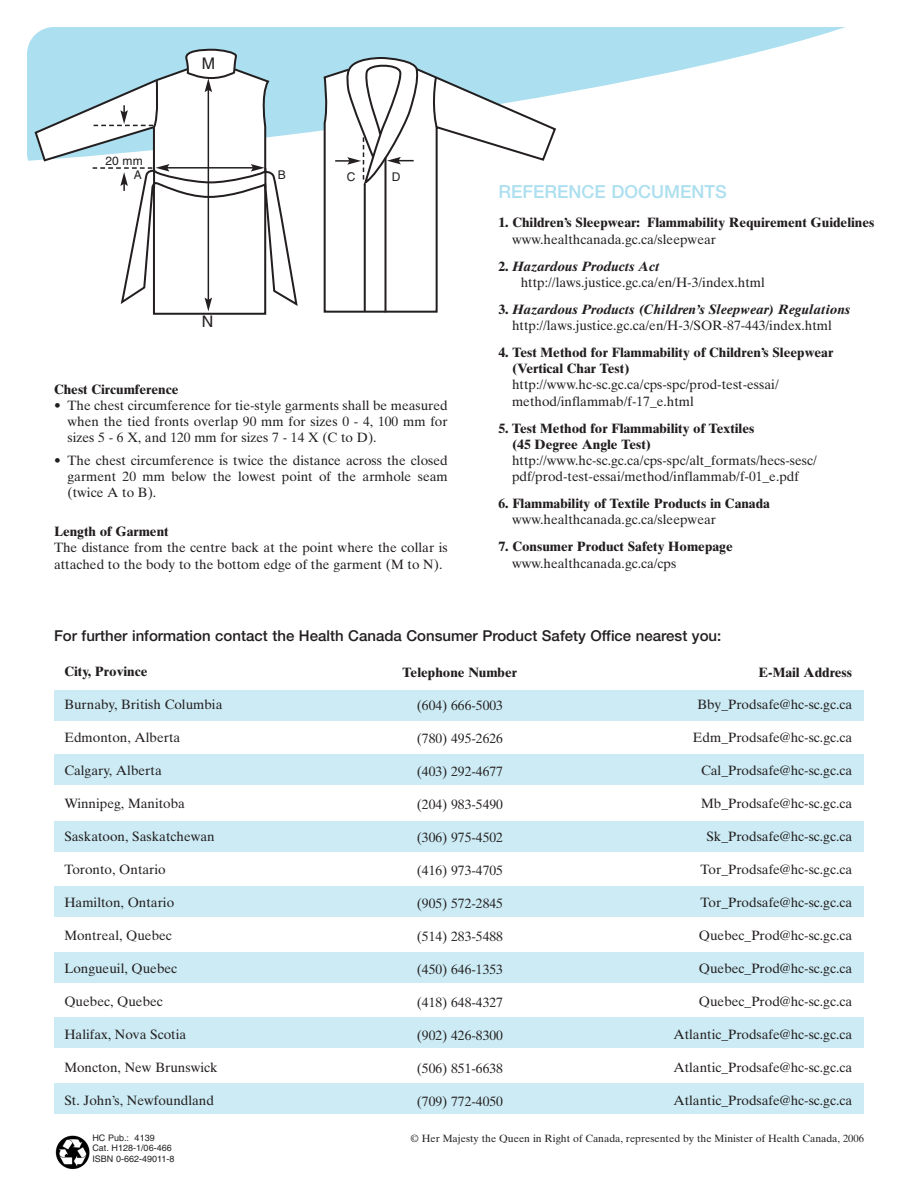
<style>
.page{position:relative;width:918px;height:1188px;background:#fff}
.page>*{position:absolute;margin:0;border:0;box-sizing:border-box;transform-origin:0 0}
.t1{font:500 18px "Helvetica Neue";color:#acdfef}
.t2{font:16.05px "Helvetica";color:#231f20}
.t3{font:500 15px "Helvetica Neue";color:#231f20}
.t4{font:13.5px/16.2px "Times Ten";color:#231f20}
.t5{font:700 13.5px/16.2px "Times Ten";color:#231f20}
.t6{font:12px/13.8px "Helvetica";color:#231f20;text-align:right}
.t7{font:10.5px "Times Ten";color:#231f20}
.t8{font:9px/10.8px "Helvetica";color:#231f20}
.s1{font-weight:700}
.s2{font-weight:700;font-style:italic}
</style>
<div class="page">
<svg style="left:27px;top:27px;width:818px;height:134px;fill:#acdfef"></svg>
<svg style="left:325px;top:57px;width:230px;height:9px"></svg>
<svg style="left:35px;top:66px;width:232px;height:249px"></svg>
<svg style="left:323px;top:66px;width:233px;height:247px"></svg>
<svg style="left:431px;top:75px;width:8px;height:54px"></svg>
<svg style="left:94px;top:78px;width:65px;height:52px"></svg>
<hr style="left:208px;top:90px;width:1px;height:210px;background:#231f20">
<svg style="left:184px;top:50px;width:54px;height:42px"></svg>
<svg style="left:93px;top:164px;width:205px;height:147px"></svg>
<svg style="left:335px;top:58px;width:84px;height:126px"></svg>
<div style="left:54px;top:690px;width:810px;height:30px;background:#ccebf4"></div>
<div style="left:54px;top:754px;width:810px;height:31px;background:#ccebf4"></div>
<div style="left:54px;top:821px;width:810px;height:31px;background:#ccebf4"></div>
<div style="left:54px;top:886px;width:810px;height:31px;background:#ccebf4"></div>
<div style="left:54px;top:952px;width:810px;height:31px;background:#ccebf4"></div>
<div style="left:54px;top:1017px;width:810px;height:31px;background:#ccebf4"></div>
<div style="left:54px;top:1083px;width:810px;height:31px;background:#ccebf4"></div>
<img style="left:55px;top:1135px;width:35px;height:35px">
<p class="t6" style="left:106px;top:155px;width:39px">20 mm<br>A</p>
<p class="t2" style="left:202px;top:57px;width:15px">M</p>
<p class="t2" style="left:202px;top:316px;width:13px">N</p>
<p class="t6" style="left:278px;top:169px;width:10px">B</p>
<p class="t6" style="left:347px;top:171px;width:10px">C</p>
<p class="t6" style="left:392px;top:171px;width:10px">D</p>
<p class="t5" style="left:54px;top:382px;width:126px">Chest Circumference</p>
<p class="t4" style="left:68px;top:398px;width:382px;text-align:justify;text-indent:-14px">• The chest circumference for tie-style garments shall be measured when the tied fronts overlap 90 mm for sizes 0 - 4, 100 mm for sizes 5 - 6 X, and 120 mm for sizes 7 - 14 X (C to D).</p>
<p class="t4" style="left:68px;top:454px;width:382px;text-align:justify;text-indent:-14px">• The chest circumference is twice the distance across the closed garment 20 mm below the lowest point of the armhole seam (twice A to B).</p>
<p class="t5" style="left:54px;top:525px;width:116px">Length of Garment</p>
<p class="t4" style="left:54px;top:541px;width:395px">The distance from the centre back at the point where the collar is attached to the body to the bottom edge of the garment (M to N).</p>
<h1 class="t1" style="left:499px;top:185px;width:230px">REFERENCE DOCUMENTS</h1>
<p class="t5" style="left:499px;top:216px;width:377px">1. Children’s Sleepwear: Flammability Requirement Guidelines</p>
<p class="t4" style="left:512px;top:232px;width:206px">www.healthcanada.gc.ca/sleepwear</p>
<p class="t4" style="left:521px;top:259px;width:246px;text-indent:-22px"><span class="s1">2.</span> <span class="s2">Hazardous Products Act </span>http://laws.justice.gc.ca/en/H-3/index.html</p>
<p class="t4" style="left:499px;top:302px;width:353px;text-align:center"><span class="s1">3.</span> <span class="s2">Hazardous Products (Children’s Sleepwear) Regulations </span>http://laws.justice.gc.ca/en/H-3/SOR-87-443/index.html</p>
<p class="t5" style="left:512px;top:346px;width:323px;text-indent:-14px">4. Test Method for Flammability of Children’s Sleepwear (Vertical Char Test)</p>
<p class="t4" style="left:512px;top:378px;width:268px">http://www.hc-sc.gc.ca/cps-spc/prod-test-essai/ method/inflammab/f-17_e.html</p>
<p class="t5" style="left:512px;top:421px;width:244px;text-indent:-14px">5. Test Method for Flammability of Textiles (45 Degree Angle Test)</p>
<p class="t4" style="left:512px;top:454px;width:306px">http://www.hc-sc.gc.ca/cps-spc/alt_formats/hecs-sesc/ pdf/prod-test-essai/method/inflammab/f-01_e.pdf</p>
<p class="t5" style="left:499px;top:497px;width:273px">6. Flammability of Textile Products in Canada</p>
<p class="t4" style="left:512px;top:513px;width:206px">www.healthcanada.gc.ca/sleepwear</p>
<p class="t5" style="left:499px;top:540px;width:236px">7. Consumer Product Safety Homepage</p>
<p class="t4" style="left:512px;top:556px;width:166px">www.healthcanada.gc.ca/cps</p>
<p class="t3" style="left:54px;top:630px;width:669px">For further information contact the Health Canada Consumer Product Safety Office nearest you:</p>
<p class="t5" style="left:64px;top:665px;width:85px">City, Province</p>
<p class="t4" style="left:64px;top:698px;width:160px">Burnaby, British Columbia</p>
<p class="t4" style="left:64px;top:731px;width:117px">Edmonton, Alberta</p>
<p class="t4" style="left:64px;top:764px;width:99px">Calgary, Alberta</p>
<p class="t4" style="left:64px;top:797px;width:122px">Winnipeg, Manitoba</p>
<p class="t4" style="left:64px;top:830px;width:152px">Saskatoon, Saskatchewan</p>
<p class="t4" style="left:64px;top:863px;width:103px">Toronto, Ontario</p>
<p class="t4" style="left:64px;top:896px;width:111px">Hamilton, Ontario</p>
<p class="t4" style="left:64px;top:929px;width:109px">Montreal, Quebec</p>
<p class="t4" style="left:64px;top:962px;width:114px">Longueuil, Quebec</p>
<p class="t4" style="left:64px;top:995px;width:100px">Quebec, Quebec</p>
<p class="t4" style="left:64px;top:1028px;width:123px">Halifax, Nova Scotia</p>
<p class="t4" style="left:64px;top:1061px;width:155px">Moncton, New Brunswick</p>
<p class="t4" style="left:64px;top:1094px;width:151px">St. John’s, Newfoundland</p>
<p class="t5" style="left:403px;top:666px;width:116px">Telephone Number</p>
<p class="t4" style="left:417px;top:699px;width:88px">(604) 666-5003</p>
<p class="t4" style="left:417px;top:732px;width:88px">(780) 495-2626</p>
<p class="t4" style="left:417px;top:765px;width:88px">(403) 292-4677</p>
<p class="t4" style="left:417px;top:798px;width:88px">(204) 983-5490</p>
<p class="t4" style="left:417px;top:831px;width:88px">(306) 975-4502</p>
<p class="t4" style="left:417px;top:864px;width:88px">(416) 973-4705</p>
<p class="t4" style="left:417px;top:897px;width:88px">(905) 572-2845</p>
<p class="t4" style="left:417px;top:930px;width:88px">(514) 283-5488</p>
<p class="t4" style="left:417px;top:963px;width:88px">(450) 646-1353</p>
<p class="t4" style="left:417px;top:996px;width:88px">(418) 648-4327</p>
<p class="t4" style="left:417px;top:1029px;width:88px">(902) 426-8300</p>
<p class="t4" style="left:417px;top:1062px;width:88px">(506) 851-6638</p>
<p class="t4" style="left:417px;top:1095px;width:88px">(709) 772-4050</p>
<p class="t5" style="left:758px;top:666px;width:95px">E-Mail Address</p>
<p class="t4" style="left:697px;top:698px;width:156px">Bby_Prodsafe@hc-sc.gc.ca</p>
<p class="t4" style="left:693px;top:731px;width:161px">Edm_Prodsafe@hc-sc.gc.ca</p>
<p class="t4" style="left:701px;top:764px;width:153px">Cal_Prodsafe@hc-sc.gc.ca</p>
<p class="t4" style="left:701px;top:797px;width:153px">Mb_Prodsafe@hc-sc.gc.ca</p>
<p class="t4" style="left:706px;top:830px;width:147px">Sk_Prodsafe@hc-sc.gc.ca</p>
<p class="t4" style="left:701px;top:863px;width:153px">Tor_Prodsafe@hc-sc.gc.ca</p>
<p class="t4" style="left:701px;top:896px;width:153px">Tor_Prodsafe@hc-sc.gc.ca</p>
<p class="t4" style="left:699px;top:929px;width:155px">Quebec_Prod@hc-sc.gc.ca</p>
<p class="t4" style="left:699px;top:962px;width:155px">Quebec_Prod@hc-sc.gc.ca</p>
<p class="t4" style="left:699px;top:995px;width:155px">Quebec_Prod@hc-sc.gc.ca</p>
<p class="t4" style="left:673px;top:1028px;width:180px">Atlantic_Prodsafe@hc-sc.gc.ca</p>
<p class="t4" style="left:673px;top:1061px;width:180px">Atlantic_Prodsafe@hc-sc.gc.ca</p>
<p class="t4" style="left:673px;top:1094px;width:180px">Atlantic_Prodsafe@hc-sc.gc.ca</p>
<p class="t8" style="left:92px;top:1133px;width:64px">HC Pub.: 4139</p>
<p class="t7" style="left:410px;top:1134px;width:455px">© Her Majesty the Queen in Right of Canada, represented by the Minister of Health Canada, 2006</p>
<p class="t8" style="left:92px;top:1144px;width:84px">Cat. H128-1/06-466<br>ISBN 0-662-49011-8</p>
</div>
